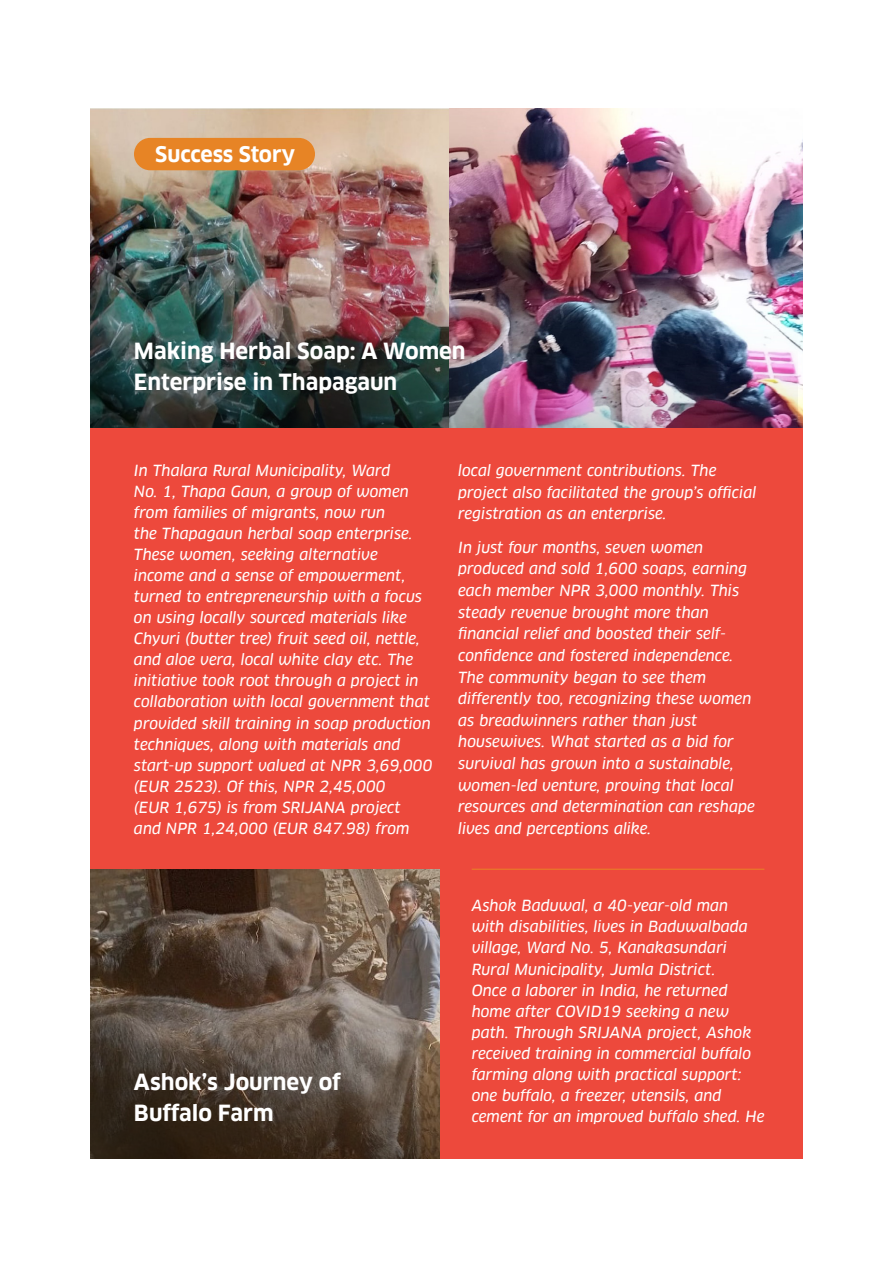
<style>
.page{position:relative;width:893px;height:1263px;background:#fff}
.page>*{position:absolute;margin:0;border:0;box-sizing:border-box;transform-origin:0 0}
.t1{font:700 21.75px/31.5px "Clan Pro";color:#fff}
.t2{font:700 21px "Clan Pro";letter-spacing:-.01em;color:#fff}
.t3{font:italic 15px/21px "Clan Pro News";color:#fff}
</style>
<div class="page">
<img style="left:90px;top:869px;width:350px;height:52px">
<img style="left:449px;top:109px;width:354px;height:319px">
<img style="left:90px;top:143px;width:707px;height:285px">
<img style="left:90px;top:921px;width:350px;height:238px">
<div style="left:90px;top:428px;width:713px;height:441px;background:#ed493c"></div>
<div style="left:440px;top:840px;width:363px;height:319px;background:#ed493c"></div>
<div style="left:134px;top:138px;width:181px;height:32px;background:#e78425;border-radius:16px"></div>
<hr style="left:472px;top:869px;width:292px;height:1px;background:#e78425">
<h2 class="t2" style="left:155px;top:142px;width:142px">Success Story</h2>
<h1 class="t1" style="left:134px;top:335px;width:333px">Making Herbal Soap: A Women<br>Enterprise in Thapagaun</h1>
<p class="t3" style="left:134px;top:460px;width:300px">In Thalara Rural Municipality, Ward<br>No. 1, Thapa Gaun, a group of women from families of migrants, now run<br>the Thapagaun herbal soap enterprise.<br>These women, seeking alternative<br>income and a sense of empowerment, turned to entrepreneurship with a focus on using locally sourced materials like Chyuri (butter tree) fruit seed oil, nettle, and aloe vera, local white clay etc. The initiative took root through a project in collaboration with local government that provided skill training in soap production techniques, along with materials and start-up support valued at NPR 3,69,000 (EUR 2523). Of this, NPR 2,45,000<br>(EUR 1,675) is from SRIJANA project<br>and NPR 1,24,000 (EUR 847.98) from</p>
<p class="t3" style="left:458px;top:460px;width:299px;line-height:21.6px">local government contributions. The project also facilitated the group’s official registration as an enterprise.</p>
<p class="t3" style="left:458px;top:537px;width:298px;line-height:21.6px">In just four months, seven women produced and sold 1,600 soaps, earning each member NPR 3,000 monthly. This steady revenue brought more than financial relief and boosted their self&shy;confidence and fostered independence.<br>The community began to see them differently too, recognizing these women as breadwinners rather than just housewives. What started as a bid for survival has grown into a sustainable, women-led venture, proving that local resources and determination can reshape lives and perceptions alike.</p>
<h1 class="t1" style="left:134px;top:1066px;width:209px">Ashok’s Journey of<br>Buffalo Farm</h1>
<p class="t3" style="left:472px;top:895px;width:294px">Ashok Baduwal, a 40-year-old man with disabilities, lives in Baduwalbada village, Ward No. 5, Kanakasundari Rural Municipality, Jumla District.<br>Once a laborer in India, he returned home after COVID19 seeking a new path. Through SRIJANA project, Ashok received training in commercial buffalo farming along with practical support: one buffalo, a freezer, utensils, and cement for an improved buffalo shed. He</p>
</div>
